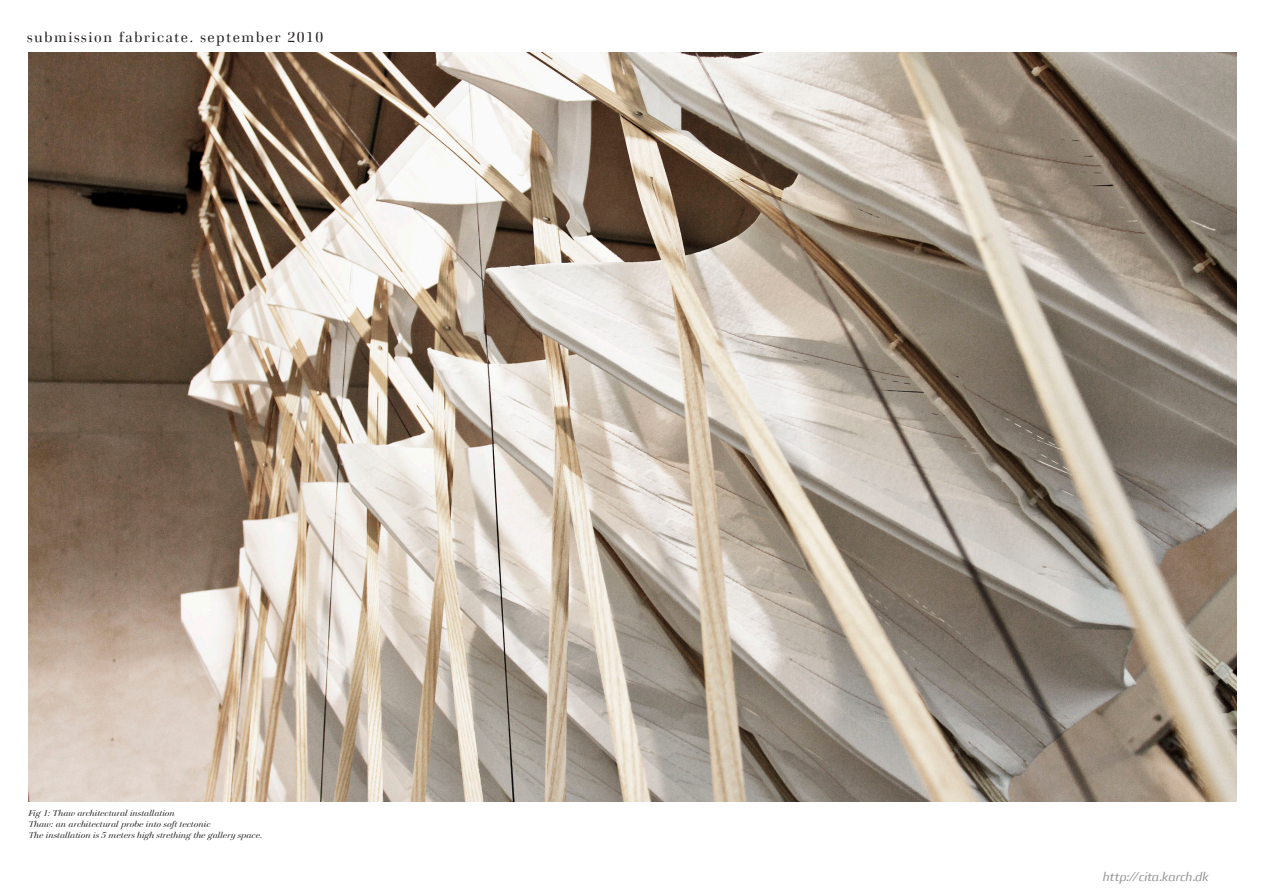
<style>
.page{position:relative;width:1263px;height:893px;background:#fff}
.page>*{position:absolute;margin:0;border:0;box-sizing:border-box;transform-origin:0 0}
.t1{font:15px "Arch Serif";letter-spacing:.1em;color:#231f20}
.t2{font:italic 13.5px "Arch Sans";color:#969696}
.t3{font:italic 9px/10.8px "Arch Serif";color:#231f20}
</style>
<div class="page">
<img style="left:28px;top:53px;width:1208px;height:748px">
<h1 class="t1" style="left:27px;top:29px;width:298px">submission fabricate. september 2010</h1>
<p class="t3" style="left:28px;top:808px;width:236px">Fig 1: Thaw architectural installation<br>Thaw: an architectural probe into soft tectonic<br>The installation is 5 meters high strething the gallery space.</p>
<h2 class="t2" style="left:1103px;top:869px;width:107px">http://cita.karch.dk</h2>
</div>
